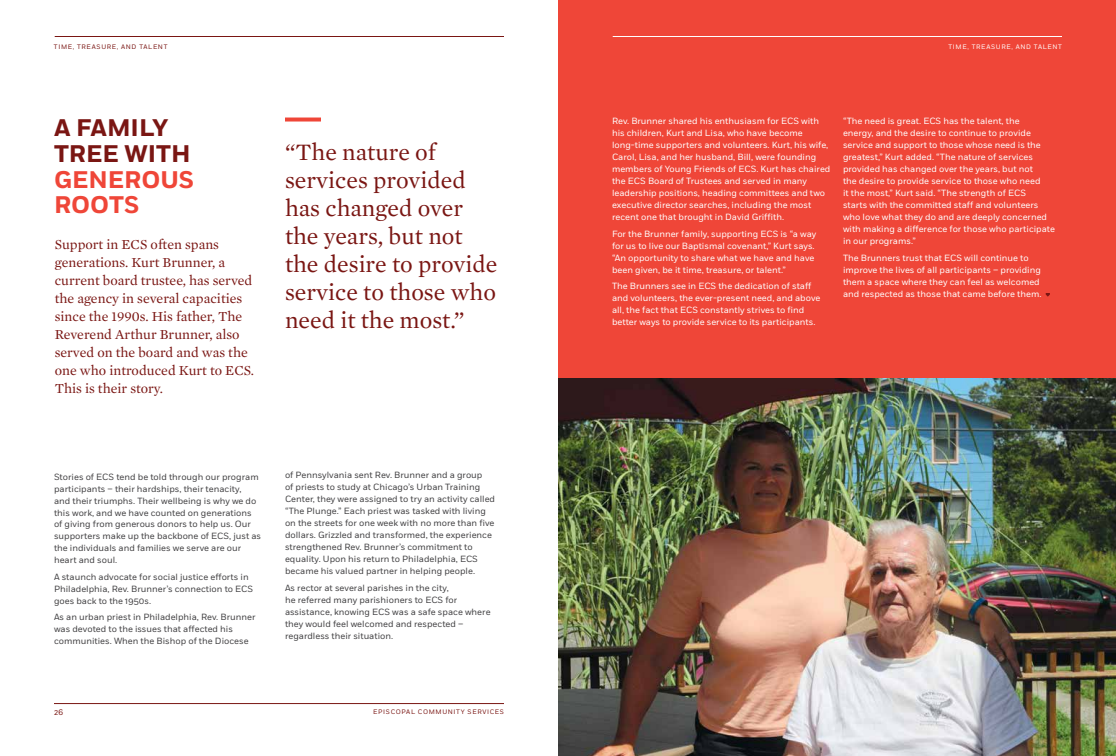
<style>
.page{position:relative;width:1116px;height:756px;background:#fff}
.page>*{position:absolute;margin:0;border:0;box-sizing:border-box;transform-origin:0 0}
.t1{font:24px/28px "Mercury Text G1 Roman";color:#7a1613}
.t2{font:700 24px/26px "Fort";color:#7a1613}
.t3{font:700 24px/26px "Fort";color:#ef4638}
.t4{font:14px/18px "Mercury Text G1 Roman";color:#7a1613}
.t5{font:9px/12px "Fort";color:#fff}
.t6{font:9px/12px "Fort";color:#414042}
.t7{font:8px "Fort";color:#7a1613}
.t8{font:6.5px "Fort";letter-spacing:.1em;color:#7a1613}
.t9{font:6.5px "Fort";letter-spacing:.1em;color:#fff}
</style>
<div class="page">
<div style="left:558px;top:0;width:558px;height:378px;background:#ef4638"></div>
<img style="left:558px;top:378px;width:558px;height:378px">
<hr style="left:55px;top:36px;width:449px;height:1px;background:#7a1613">
<hr style="left:613px;top:36px;width:449px;height:1px;background:#fff">
<hr style="left:54px;top:703px;width:450px;height:1px;background:#7a1613">
<svg style="left:1046px;top:293px;width:4px;height:4px"></svg>
<svg style="left:285px;top:118px;width:36px;height:4px"></svg>
<p class="t8" style="left:54px;top:43px;width:115px">TIME, TREASURE, AND TALENT</p>
<p class="t9" style="left:949px;top:43px;width:115px">TIME, TREASURE, AND TALENT</p>
<h1 class="t2" style="left:54px;top:115px;width:138px">A FAMILY<br>TREE WITH</h1>
<h1 class="t3" style="left:54px;top:167px;width:142px">GENEROUS<br>ROOTS</h1>
<p class="t4" style="left:55px;top:236px;width:201px">Support in ECS often spans generations. Kurt Brunner, a current board trustee, has served the agency in several capacities since the 1990s. His father, The<br>Reverend Arthur Brunner, also served on the board and was the one who introduced Kurt to ECS.<br>This is their story.</p>
<h1 class="t1" style="left:285px;top:138px;width:214px">“The nature of services provided has changed over the years, but not the desire to provide service to those who need it the most.”</h1>
<p class="t6" style="left:54px;top:471px;width:209px">Stories of ECS tend be told through our program participants – their hardships, their tenacity,<br>and their triumphs. Their wellbeing is why we do this work, and we have counted on generations of giving from generous donors to help us. Our supporters make up the backbone of ECS, just as the individuals and families we serve are our heart and soul.</p>
<p class="t6" style="left:54px;top:571px;width:201px">A staunch advocate for social justice efforts in<br>Philadelphia, Rev. Brunner’s connection to ECS goes back to the 1950s.</p>
<p class="t6" style="left:54px;top:612px;width:203px">As an urban priest in Philadelphia, Rev. Brunner was devoted to the issues that affected his communities. When the Bishop of the Diocese</p>
<p class="t6" style="left:285px;top:469px;width:212px">of Pennsylvania sent Rev. Brunner and a group<br>of priests to study at Chicago’s Urban Training Center, they were assigned to try an activity called “The Plunge.” Each priest was tasked with living on the streets for one week with no more than five dollars. Grizzled and transformed, the experience strengthened Rev. Brunner’s commitment to equality. Upon his return to Philadelphia, ECS became his valued partner in helping people.</p>
<p class="t6" style="left:285px;top:582px;width:207px">As rector at several parishes in the city,<br>he referred many parishioners to ECS for assistance, knowing ECS was a safe space where they would feel welcomed and respected – regardless their situation.</p>
<p class="t7" style="left:54px;top:707px;width:11px">26</p>
<p class="t8" style="left:373px;top:708px;width:132px">EPISCOPAL COMMUNITY SERVICES</p>
<p class="t5" style="left:612px;top:115px;width:220px">Rev. Brunner shared his enthusiasm for ECS with his children, Kurt and Lisa, who have become long-time supporters and volunteers. Kurt, his wife, Carol, Lisa, and her husband, Bill, were founding members of Young Friends of ECS. Kurt has chaired the ECS Board of Trustees and served in many leadership positions, heading committees and two executive director searches, including the most recent one that brought in David Griffith.</p>
<p class="t5" style="left:612px;top:228px;width:206px">For the Brunner family, supporting ECS is “a way for us to live our Baptismal covenant,” Kurt says. “An opportunity to share what we have and have been given, be it time, treasure, or talent.”</p>
<p class="t5" style="left:612px;top:280px;width:210px">The Brunners see in ECS the dedication of staff and volunteers, the ever-present need, and above all, the fact that ECS constantly strives to find better ways to provide service to its participants.</p>
<p class="t5" style="left:843px;top:115px;width:214px">“The need is great. ECS has the talent, the<br>energy, and the desire to continue to provide service and support to those whose need is the greatest,” Kurt added. “The nature of services provided has changed over the years, but not<br>the desire to provide service to those who need<br>it the most,” Kurt said. “The strength of ECS<br>starts with the committed staff and volunteers who love what they do and are deeply concerned with making a difference for those who participate in our programs.”</p>
<p class="t5" style="left:843px;top:252px;width:200px">The Brunners trust that ECS will continue to improve the lives of all participants – providing them a space where they can feel as welcomed and respected as those that came before them.</p>
</div>
